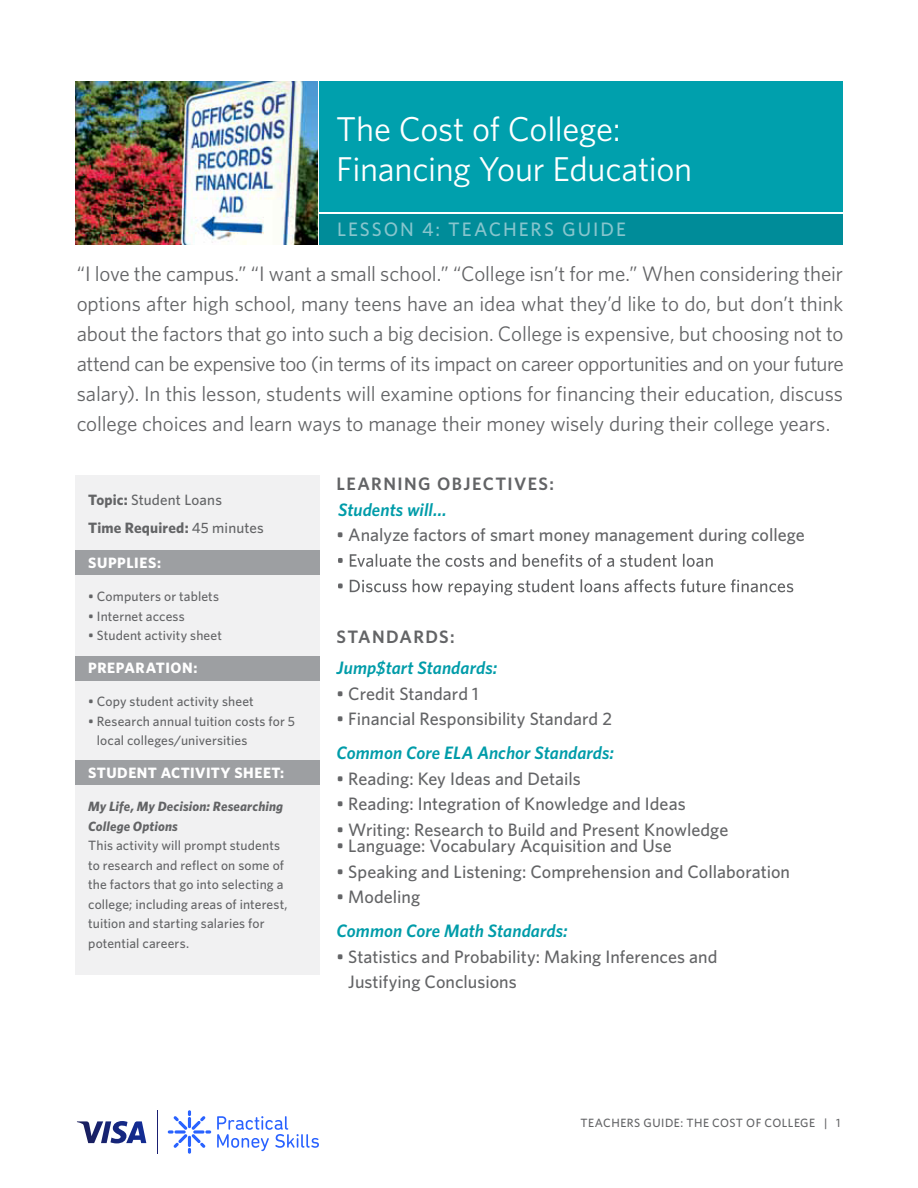
<style>
.page{position:relative;width:918px;height:1188px;background:#fff}
.page>*{position:absolute;margin:0;border:0;box-sizing:border-box;transform-origin:0 0}
.t1{font:34.5px/40.5px "Whitney";letter-spacing:-.01em;color:#fff}
.t2{font:21px/30px "Whitney";letter-spacing:-.005em;color:#636466;text-align:justify}
.t3{font:500 19.5px "Whitney";letter-spacing:.1em;color:#87c5cd}
.t4{font:500 18px/25.5px "Whitney";color:#636466}
.t5{font:italic 600 18px "Whitney";letter-spacing:.005em;color:#009ca9}
.t6{font:600 18px "Whitney";letter-spacing:.075em;color:#636466}
.t7{font:700 15px "Whitney";letter-spacing:.035em;color:#fff}
.t8{font:500 15px/27.8px "Whitney";letter-spacing:.01em;color:#636466}
.t9{font:500 13.5px/19.5px "Whitney";letter-spacing:.01em;color:#636466}
.t10{font:italic 700 13.5px/19.5px "Whitney";letter-spacing:.01em;color:#636466}
.t11{font:500 12px "Whitney";letter-spacing:.04em;color:#636466}
.s1{font-weight:700}
</style>
<div class="page">
<div style="left:75px;top:476px;width:245px;height:499px;background:#f1f1f2"></div>
<div style="left:75px;top:550px;width:245px;height:25px;background:#9d9fa2"></div>
<div style="left:75px;top:656px;width:245px;height:24px;background:#9d9fa2"></div>
<div style="left:75px;top:761px;width:245px;height:24px;background:#9d9fa2"></div>
<svg style="left:338px;top:554px;width:375px;height:13px"></svg>
<svg style="left:338px;top:579px;width:455px;height:17px"></svg>
<img style="left:76px;top:81px;width:241px;height:164px">
<div style="left:320px;top:81px;width:523px;height:131px;background:#00a0ad"></div>
<div style="left:320px;top:214px;width:523px;height:31px;background:#008c99"></div>
<svg style="left:217px;top:1116px;width:102px;height:35px"></svg>
<svg style="left:168px;top:1110px;width:43px;height:44px"></svg>
<hr style="left:157px;top:1110px;width:1px;height:44px;background:#1a1f71">
<svg style="left:77px;top:1121px;width:69px;height:22px"></svg>
<h1 class="t1" style="left:336px;top:108px;width:358px">The Cost of College:<br>Financing Your Education</h1>
<p class="t3" style="left:337px;top:217px;width:290px">LESSON 4: TEACHERS GUIDE</p>
<p class="t2" style="left:77px;top:258px;width:769px">“I love the campus.” “I want a small school.” “College isn’t for me.” When considering their options after high school, many teens have an idea what they’d like to do, but don’t think about the factors that go into such a big decision. College is expensive, but choosing not to attend can be expensive too (in terms of its impact on career opportunities and on your future salary). In this lesson, students will examine options for financing their education, discuss college choices and learn ways to manage their money wisely during their college years.</p>
<p class="t8" style="left:88px;top:486px;width:177px"><span class="s1">Topic:</span> Student Loans<br><span class="s1">Time Required:</span> 45 minutes</p>
<p class="t7" style="left:88px;top:553px;width:74px">SUPPLIES:</p>
<p class="t9" style="left:88px;top:587px;width:132px">• Computers or tablets</p>
<p class="t9" style="left:88px;top:606px;width:98px">• Internet access</p>
<p class="t9" style="left:88px;top:626px;width:135px">• Student activity sheet</p>
<p class="t7" style="left:88px;top:658px;width:111px">PREPARATION:</p>
<p class="t9" style="left:88px;top:692px;width:167px">• Copy student activity sheet</p>
<p class="t9" style="left:97px;top:711px;width:200px;text-indent:-9px">• Research annual tuition costs for 5 local colleges/universities</p>
<p class="t7" style="left:88px;top:763px;width:197px">STUDENT ACTIVITY SHEET:</p>
<p class="t10" style="left:88px;top:797px;width:197px">My Life, My Decision: Researching<br>College Options</p>
<p class="t9" style="left:88px;top:836px;width:201px">This activity will prompt students to research and reflect on some of the factors that go into selecting a college; including areas of interest, tuition and starting salaries for potential careers.</p>
<p class="t6" style="left:337px;top:472px;width:219px">LEARNING OBJECTIVES:</p>
<p class="t5" style="left:338px;top:497px;width:110px">Students will…</p>
<p class="t4" style="left:337px;top:522px;width:470px">• Analyze factors of smart money management during college</p>
<p class="t6" style="left:337px;top:625px;width:120px">STANDARDS:</p>
<p class="t5" style="left:337px;top:656px;width:162px">Jump$tart Standards:</p>
<p class="t4" style="left:337px;top:680px;width:144px">• Credit Standard 1</p>
<p class="t4" style="left:337px;top:706px;width:277px">• Financial Responsibility Standard 2</p>
<p class="t5" style="left:337px;top:741px;width:279px">Common Core ELA Anchor Standards:</p>
<p class="t4" style="left:337px;top:765px;width:246px">• Reading: Key Ideas and Details</p>
<p class="t4" style="left:337px;top:791px;width:351px">• Reading: Integration of Knowledge and Ideas</p>
<p class="t4" style="left:337px;top:816px;width:393px">• Writing: Research to Build and Present Knowledge</p>
<p class="t4" style="left:337px;top:833px;width:337px">• Language: Vocabulary Acquisition and Use</p>
<p class="t4" style="left:337px;top:858px;width:455px">• Speaking and Listening: Comprehension and Collaboration</p>
<p class="t4" style="left:337px;top:884px;width:85px">• Modeling</p>
<p class="t5" style="left:337px;top:919px;width:233px">Common Core Math Standards:</p>
<p class="t4" style="left:348px;top:944px;width:371px;text-indent:-12px">• Statistics and Probability: Making Inferences and<br>Justifying Conclusions</p>
<p class="t11" style="left:581px;top:1115px;width:261px">TEACHERS GUIDE: THE COST OF COLLEGE | 1</p>
</div>
